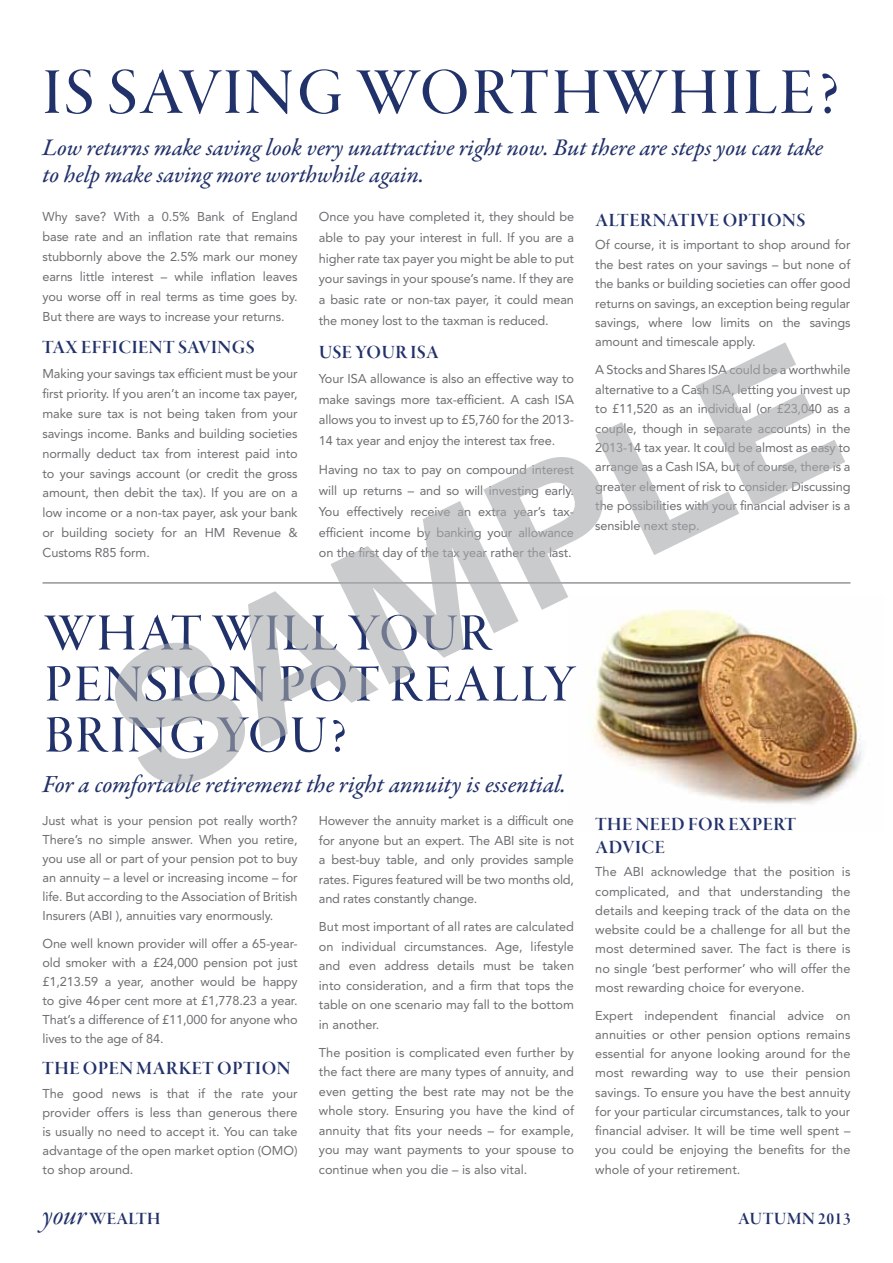
<style>
.page{position:relative;width:893px;height:1263px;background:#fff}
.page>*{position:absolute;margin:0;border:0;box-sizing:border-box;transform-origin:0 0}
.t1{font:67.5px "Garamond Premr Pro Med Disp";letter-spacing:.04em;color:#213169}
.t2{font:54px/51px "Garamond Premr Pro Med Disp";letter-spacing:.035em;color:#213169}
.t3{font:24.75px "Garamond Premr Pro Med It";letter-spacing:-.005em;color:#213169}
.t4{font:24px/27px "Garamond Premr Pro Med It";letter-spacing:-.005em;color:#213169}
.t5{font:19.5px/23px "Garamond Premr Pro Smbd Disp";letter-spacing:.025em;color:#213169}
.t6{font:18px "Garamond Premr Pro Smbd Disp";letter-spacing:.02em;color:#213169}
.t7{font:12.75px/19.5px "Avenir LT Std";letter-spacing:-.01em;color:#6d6e71;text-align:justify}
.s1{font-family:"Garamond Premr Pro Med It Disp";font-size:31.5px}
</style>
<div class="page">
<img style="left:686px;top:693px;width:176px;height:111px">
<hr style="left:43px;top:582px;width:807px;height:2px;background:#939598">
<svg style="left:107px;top:342px;width:738px;height:446px"></svg>
<h1 class="t1" style="left:43px;top:55px;width:565px">IS SAVING WORTHWH</h1>
<h1 class="t1" style="left:721px;top:55px;width:120px">ILE?</h1>
<h3 class="t4" style="left:43px;top:135px;width:782px">Low returns make saving look very unattractive right now. But there are steps you can take to help make saving more worthwhile again.</h3>
<p class="t7" style="left:43px;top:207px;width:257px;line-height:20px">Why save? With a 0.5% Bank of England base rate and an inflation rate that remains stubbornly above the 2.5% mark our money earns little interest – while inflation leaves you worse off in real terms as time goes by.<br>But there are ways to increase your returns.</p>
<h3 class="t5" style="left:43px;top:337px;width:214px">TAX EFFICIENT SAVINGS</h3>
<p class="t7" style="left:43px;top:363px;width:257px;line-height:20px">Making your savings tax efficient must be your first priority. If you aren’t an income tax payer, make sure tax is not being taken from your savings income. Banks and building societies normally deduct tax from interest paid into to your savings account (or credit the gross amount, then debit the tax). If you are on a low income or a non-tax payer, ask your bank or building society for an HM Revenue &amp; Customs R85 form.</p>
<p class="t7" style="left:319px;top:206px;width:257px;line-height:20.7px">Once you have completed it, they should be able to pay your interest in full. If you are a higher rate tax payer you might be able to put your savings in your spouse’s name. If they are a basic rate or non-tax payer, it could mean the money lost to the taxman is reduced.</p>
<h3 class="t5" style="left:319px;top:341px;width:121px">USE YOUR ISA</h3>
<p class="t7" style="left:319px;top:368px;width:257px;line-height:20.7px">Your ISA allowance is also an effective way to make savings more tax-efficient. A cash ISA allows you to invest up to £5,760 for the 2013- 14 tax year and enjoy the interest tax free.</p>
<p class="t7" style="left:319px;top:460px;width:257px;line-height:20.7px">Having no tax to pay on compound interest will up returns – and so will investing early.<br>You effectively receive an extra year’s tax&shy;efficient income by banking your allowance on the first day of the tax year rather the last.</p>
<h3 class="t5" style="left:595px;top:209px;width:140px">ALTERNATIVE OPTIONS</h3>
<p class="t7" style="left:595px;top:235px;width:257px">Of course, it is important to shop around for the best rates on your savings – but none of the banks or building societies can offer good returns on savings, an exception being regular savings, where low limits on the savings amount and timescale apply.</p>
<p class="t7" style="left:595px;top:360px;width:257px">A Stocks and Shares ISA could be a worthwhile alternative to a Cash ISA, letting you invest up to £11,520 as an individual (or £23,040 as a couple, though in separate accounts) in the 2013-14 tax year. It could be almost as easy to arrange as a Cash ISA, but of course, there is a greater element of risk to consider. Discussing the possibilities with your financial adviser is a sensible next step.</p>
<h2 class="t2" style="left:45px;top:609px;width:533px">WHAT WILL YOUR<br>PENSION POT REALLY<br>BRING YOU?</h2>
<h3 class="t3" style="left:43px;top:768px;width:525px">For a comfortable retirement the right annuity is essential.</h3>
<p class="t7" style="left:43px;top:811px;width:257px;line-height:19px">Just what is your pension pot really worth?<br>There’s no simple answer. When you retire, you use all or part of your pension pot to buy an annuity – a level or increasing income – for life. But according to the Association of British Insurers (ABI ), annuities vary enormously.</p>
<p class="t7" style="left:43px;top:934px;width:257px;line-height:19px">One well known provider will offer a 65-year&shy;old smoker with a £24,000 pension pot just £1,213.59 a year, another would be happy to give 46per cent more at £1,778.23 a year.<br>That’s a difference of £11,000 for anyone who lives to the age of 84.</p>
<h3 class="t5" style="left:43px;top:1058px;width:249px">THE OPEN MARKET OPTION</h3>
<p class="t7" style="left:43px;top:1084px;width:257px;line-height:19px">The good news is that if the rate your provider offers is less than generous there is usually no need to accept it. You can take advantage of the open market option (OMO) to shop around.</p>
<p class="t7" style="left:319px;top:811px;width:257px">However the annuity market is a difficult one for anyone but an expert. The ABI site is not a best-buy table, and only provides sample rates. Figures featured will be two months old, and rates constantly change.</p>
<p class="t7" style="left:319px;top:917px;width:257px">But most important of all rates are calculated on individual circumstances. Age, lifestyle and even address details must be taken into consideration, and a firm that tops the table on one scenario may fall to the bottom in another.</p>
<p class="t7" style="left:319px;top:1043px;width:257px">The position is complicated even further by the fact there are many types of annuity, and even getting the best rate may not be the whole story. Ensuring you have the kind of annuity that fits your needs – for example, you may want payments to your spouse to continue when you die – is also vital.</p>
<h3 class="t5" style="left:595px;top:813px;width:202px">THE NEED FOR EXPERT<br>ADVICE</h3>
<p class="t7" style="left:595px;top:862px;width:257px">The ABI acknowledge that the position is complicated, and that understanding the details and keeping track of the data on the website could be a challenge for all but the most determined saver. The fact is there is no single ‘best performer’ who will offer the most rewarding choice for everyone.</p>
<p class="t7" style="left:595px;top:1006px;width:257px">Expert independent financial advice on annuities or other pension options remains essential for anyone looking around for the most rewarding way to use their pension savings. To ensure you have the best annuity for your particular circumstances, talk to your financial adviser. It will be time well spent – you could be enjoying the benefits for the whole of your retirement.</p>
<h3 class="t6" style="left:43px;top:1208px;width:98px"><span class="s1">your</span> WEALTH</h3>
<h3 class="t6" style="left:738px;top:1208px;width:26px">AUTUMN</h3>
<h3 class="t6" style="left:818px;top:1208px;width:34px">2013</h3>
</div>
